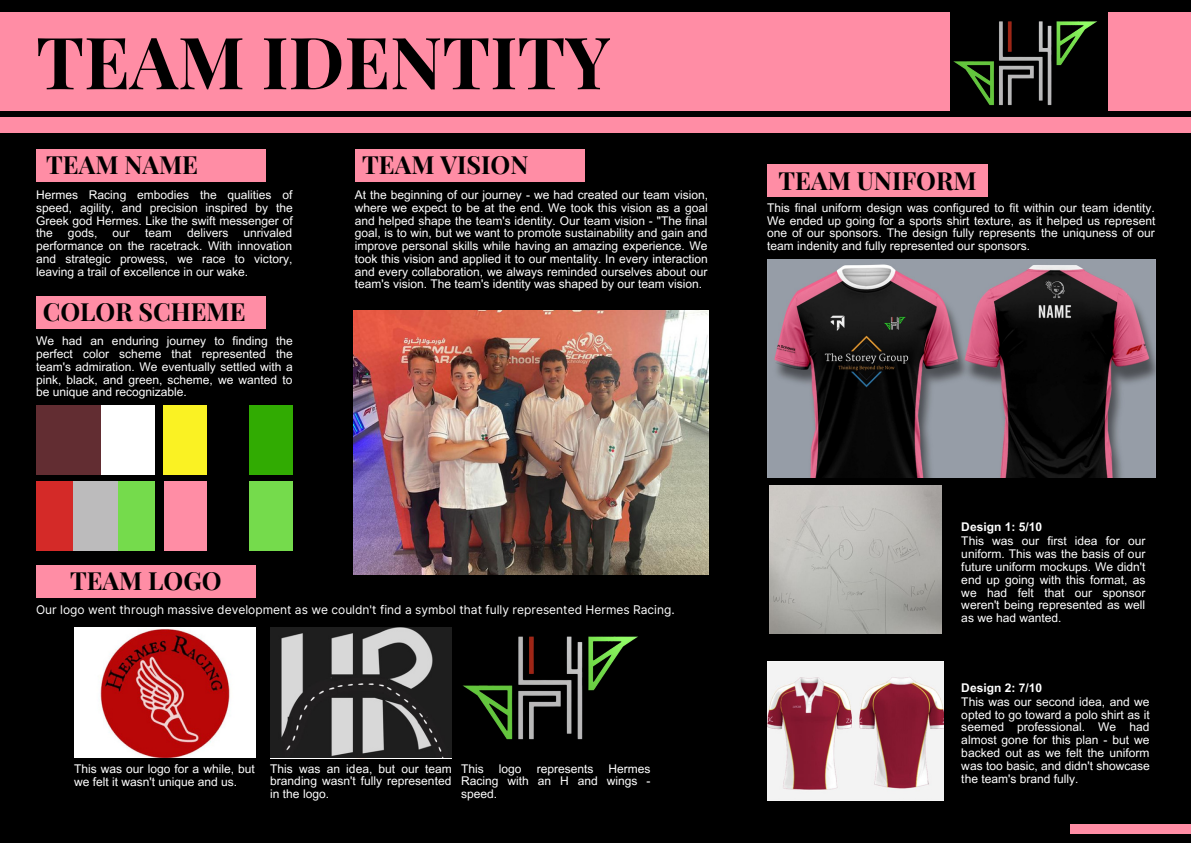
<style>
.page{position:relative;width:1191px;height:843px;background:#fff}
.page>*{position:absolute;margin:0;border:0;box-sizing:border-box;transform-origin:0 0}
.t1{font:700 72px "Playfair Display";color:#000}
.t2{font:700 25px "Playfair Display";color:#000}
.t3{font:12px/12.8px "Arial MT Pro";color:#fff;text-align:justify}
.t4{font:12px "Inter";color:#fff}
.t5{font:700 12px "Arial MT Pro";color:#fff}
</style>
<div class="page">
<div style="left:0;top:0;width:1190px;height:842px;background:#000"></div>
<div style="left:0;top:13px;width:1190px;height:98px;background:#ff8da5"></div>
<div style="left:949px;top:5px;width:157px;height:112px;background:#000"></div>
<img style="left:949px;top:19px;width:159px;height:92px">
<div style="left:0;top:117px;width:1190px;height:16px;background:#ff8da5"></div>
<div style="left:1069px;top:823px;width:121px;height:10px;background:#ff8da5"></div>
<div style="left:767px;top:164px;width:220px;height:33px;background:#ff8da5"></div>
<div style="left:36px;top:565px;width:219px;height:32px;background:#ff8da5"></div>
<div style="left:36px;top:296px;width:229px;height:33px;background:#ff8da5"></div>
<div style="left:36px;top:405px;width:118px;height:69px;background:#fff"></div>
<div style="left:36px;top:150px;width:229px;height:32px;background:#ff8da5"></div>
<div style="left:354px;top:150px;width:230px;height:32px;background:#ff8da5"></div>
<div style="left:36px;top:405px;width:65px;height:69px;background:#622d32"></div>
<div style="left:164px;top:481px;width:43px;height:69px;background:#ff8da5"></div>
<div style="left:248px;top:481px;width:45px;height:69px;background:#75db4c"></div>
<div style="left:36px;top:481px;width:44px;height:69px;background:#d42a28"></div>
<div style="left:96px;top:481px;width:59px;height:69px;background:#75db4c"></div>
<div style="left:73px;top:481px;width:45px;height:69px;background:#bcbbbc"></div>
<div style="left:164px;top:405px;width:43px;height:69px;background:#faf223"></div>
<div style="left:242px;top:405px;width:51px;height:69px;background:#31ab02"></div>
<div style="left:207px;top:405px;width:41px;height:69px;background:#000"></div>
<img style="left:769px;top:485px;width:172px;height:148px">
<img style="left:767px;top:259px;width:388px;height:219px">
<img style="left:767px;top:661px;width:176px;height:139px">
<img style="left:74px;top:627px;width:181px;height:130px">
<img style="left:462px;top:636px;width:176px;height:104px">
<svg style="left:270px;top:627px;width:181px;height:130px;background:#585858"></svg>
<img style="left:353px;top:310px;width:355px;height:264px">
<p class="t1" style="left:36px;top:11px;width:575px">TEAM IDENTITY</p>
<p class="t2" style="left:46px;top:147px;width:153px">TEAM NAME</p>
<p class="t3" style="left:36px;top:190px;width:258px">Hermes Racing embodies the qualities of speed, agility, and precision inspired by the Greek god Hermes. Like the swift messenger of the</p>
<p class="t3" style="left:36px;top:228px;width:258px;text-indent:207px">unrivaled performance on the racetrack. With innovation and strategic prowess, we race to victory, leaving a trail of excellence in our wake.</p>
<p class="t3" style="left:68px;top:228px;width:31px">gods,</p>
<p class="t3" style="left:112px;top:228px;width:19px">our</p>
<p class="t3" style="left:145px;top:228px;width:28px">team</p>
<p class="t3" style="left:187px;top:228px;width:43px">delivers</p>
<p class="t2" style="left:43px;top:294px;width:204px">COLOR SCHEME</p>
<p class="t3" style="left:36px;top:336px;width:258px">We had an enduring journey to finding the perfect color scheme that represented the team's admiration. We eventually settled with a pink, black, and green, scheme, we wanted to be unique and recognizable.</p>
<p class="t2" style="left:362px;top:147px;width:168px">TEAM VISION</p>
<p class="t3" style="left:354px;top:190px;width:355px">At the beginning of our journey - we had created our team vision, where we expect to be at the end. We took this vision as a goal and helped shape the team's identity. Our team vision - "The final goal, is to win, but we want to promote sustainability and gain and improve personal skills while having an amazing experience. We took this vision and applied it to our mentality. In every interaction and every collaboration, we always reminded ourselves about our team's vision. The team's identity was shaped by our team vision.</p>
<p class="t2" style="left:70px;top:563px;width:153px">TEAM LOGO</p>
<p class="t4" style="left:36px;top:602px;width:640px">Our logo went through massive development as we couldn't find a symbol that fully represented Hermes Racing.</p>
<p class="t3" style="left:74px;top:764px;width:182px">This was our logo for a while, but we felt it wasn't unique and us.</p>
<p class="t3" style="left:270px;top:763px;width:183px">This was an idea, but our team branding wasn't fully represented in the logo.</p>
<p class="t3" style="left:461px;top:763px;width:24px">This</p>
<p class="t3" style="left:499px;top:763px;width:24px">logo</p>
<p class="t3" style="left:536px;top:763px;width:58px">represents</p>
<p class="t3" style="left:461px;top:763px;width:191px;text-indent:147px">Hermes Racing with an H and wings - speed.</p>
<p class="t2" style="left:778px;top:163px;width:199px">TEAM UNIFORM</p>
<p class="t3" style="left:767px;top:202px;width:390px">This final uniform design was configured to fit within our team identity.<br>We ended up going for a sports shirt texture, as it helped us represent one of our sponsors. The design fully represents the uniquness of our team indenity and fully represented our sponsors.</p>
<p class="t5" style="left:961px;top:522px;width:82px">Design 1: 5/10</p>
<p class="t3" style="left:961px;top:536px;width:186px">This was our first idea for our uniform. This was the basis of our future uniform mockups. We didn't end up going with this format, as we had felt that our sponsor weren't being represented as well as we had wanted.</p>
<p class="t5" style="left:961px;top:682px;width:82px">Design 2: 7/10</p>
<p class="t3" style="left:961px;top:696px;width:190px">This was our second idea, and we opted to go toward a polo shirt as it seemed professional. We had almost gone for this plan - but we backed out as we felt the uniform was too basic, and didn't showcase the team's brand fully.</p>
</div>
